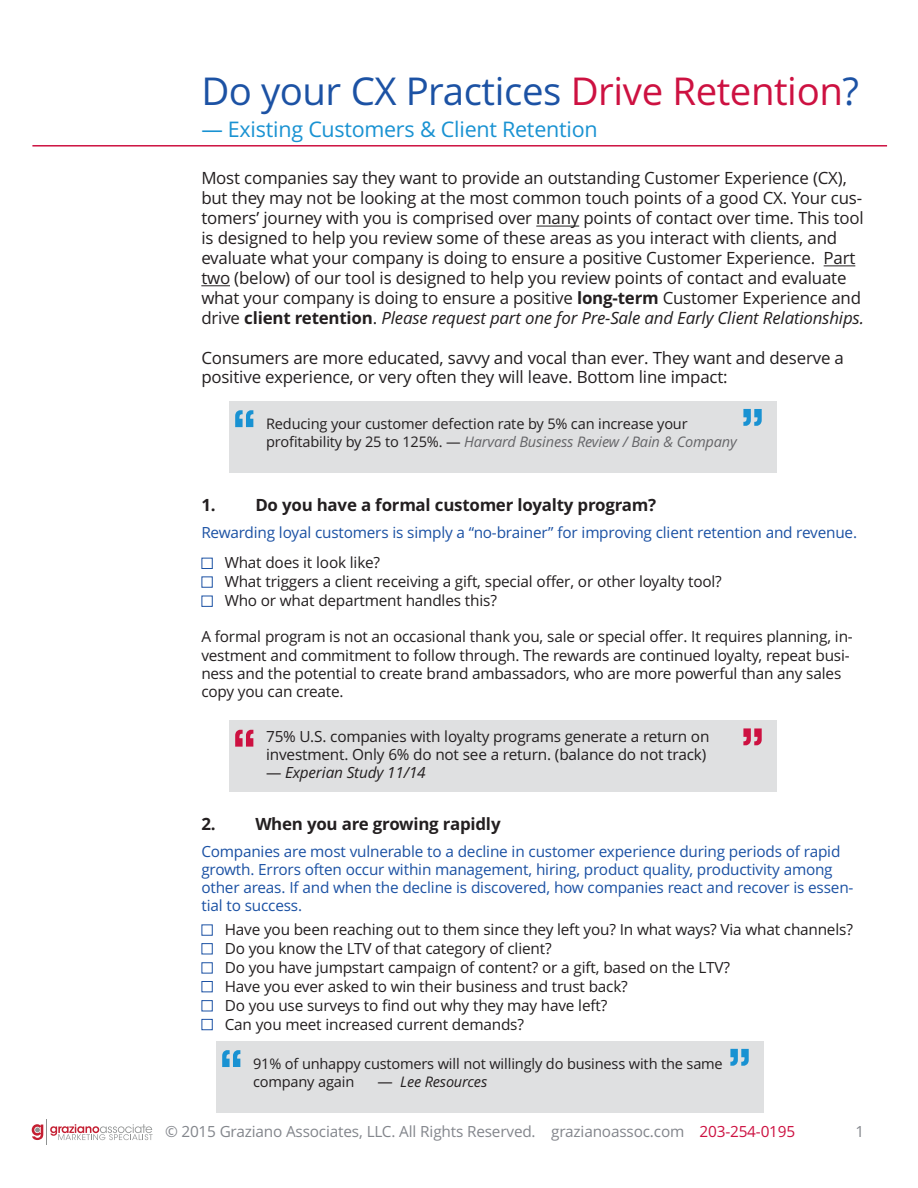
<style>
.page{position:relative;width:918px;height:1188px;background:#fff}
.page>*{position:absolute;margin:0;border:0;box-sizing:border-box;transform-origin:0 0}
.t1{font:54px "Lubalin Demi";color:#1992d2}
.t2{font:54px "Lubalin Demi";color:#cd1141}
.t3{font:37.5px "Open Sans";letter-spacing:-.015em;color:#1c52a4}
.t4{font:21px "Open Sans";letter-spacing:-.015em;color:#1992d2}
.t5{font:16.5px/20px "Open Sans";letter-spacing:-.015em;color:#231f20}
.t6{font:700 16.5px "Open Sans";letter-spacing:-.015em;color:#231f20}
.t7{font:15px/18.1px "Open Sans";letter-spacing:-.015em;color:#231f20}
.t8{font:15px/18.1px "Open Sans";letter-spacing:-.015em;color:#1c52a4}
.t9{font:15px "Open Sans";letter-spacing:-.015em;color:#83868c}
.t10{font:italic 15px "Open Sans";letter-spacing:-.015em;color:#231f20}
.t11{font:14.25px/17.7px "Open Sans";letter-spacing:-.015em;color:#231f20}
.t12{font:italic 14.25px "Open Sans";letter-spacing:-.015em;color:#656568}
.t13{font:italic 14.25px "Open Sans";letter-spacing:-.01em;color:#231f20}
.s1{color:#cd1141}
.s2{font-weight:700}
.s3{font-style:italic}
.s4{font-style:normal;color:#231f20}
.s5{color:#fff}
.s6{font-style:normal}
.s7{font-style:normal;font-size:15px}
</style>
<div class="page">
<div style="left:216px;top:1041px;width:548px;height:71px;background:#dfe0e1"></div>
<hr style="left:536px;top:226px;width:43px;height:1px;background:#231f20">
<hr style="left:824px;top:265px;width:31px;height:1px;background:#231f20">
<svg style="left:201px;top:285px;width:29px;height:1px"></svg>
<svg style="left:32px;top:1120px;width:120px;height:25px"></svg>
<hr style="left:32px;top:145px;width:855px;height:2px;background:#cd1141">
<div style="left:229px;top:401px;width:548px;height:71px;background:#dfe0e1"></div>
<div style="left:229px;top:721px;width:548px;height:71px;background:#dfe0e1"></div>
<h2 class="t3" style="left:201px;top:70px;width:659px">Do your CX Practices <span class="s1">Drive Retention</span>?</h2>
<h3 class="t4" style="left:201px;top:118px;width:398px">— Existing Customers &amp; Client Retention</h3>
<p class="t5" style="left:201px;top:169px;width:664px">Most companies say they want to provide an outstanding Customer Experience (CX), but they may not be looking at the most common touch points of a good CX. Your cus&shy;tomers’ journey with you is comprised over many points of contact over time. This tool is designed to help you review some of these areas as you interact with clients, and evaluate what your company is doing to ensure a positive Customer Experience. Part two (below) of our tool is designed to help you review points of contact and evaluate what your company is doing to ensure a positive <span class="s2">long-term</span> Customer Experience and drive <span class="s2">client retention</span>. <span class="s3">Please request part one for Pre-Sale and Early Client Relationships.</span></p>
<p class="t5" style="left:201px;top:348px;width:644px">Consumers are more educated, savvy and vocal than ever. They want and deserve a positive experience, or very often they will leave. Bottom line impact:</p>
<h1 class="t1" style="left:234px;top:402px;width:23px">“</h1>
<p class="t11" style="left:266px;top:416px;width:423px">Reducing your customer defection rate by 5% can increase your</p>
<h1 class="t1" style="left:742px;top:401px;width:23px">”</h1>
<p class="t12" style="left:266px;top:433px;width:472px"><span class="s4">profitability by 25 to 125%. —</span> Harvard Business Review / Bain &amp; Company</p>
<p class="t6" style="left:201px;top:496px;width:16px">1.</p>
<p class="t6" style="left:255px;top:496px;width:402px">Do you have a formal customer loyalty program?</p>
<p class="t8" style="left:201px;top:524px;width:657px">Rewarding loyal customers is simply a “no-brainer” for improving client retention and revenue.</p>
<p class="t7" style="left:201px;top:554px;width:180px"><span class="s5">■</span> What does it look like?</p>
<p class="t7" style="left:201px;top:573px;width:522px"><span class="s5">■</span> What triggers a client receiving a gift, special offer, or other loyalty tool?</p>
<p class="t7" style="left:201px;top:592px;width:297px"><span class="s5">■</span> Who or what department handles this?</p>
<p class="t7" style="left:201px;top:628px;width:653px">A formal program is not an occasional thank you, sale or special offer. It requires planning, in&shy;vestment and commitment to follow through. The rewards are continued loyalty, repeat busi&shy;ness and the potential to create brand ambassadors, who are more powerful than any sales copy you can create.</p>
<h1 class="t2" style="left:234px;top:722px;width:23px">“</h1>
<p class="t7" style="left:266px;top:727px;width:445px">75% U.S. companies with loyalty programs generate a return on investment. Only 6% do not see a return. (balance do not track)</p>
<p class="t10" style="left:266px;top:764px;width:161px"><span class="s6">—</span> Experian Study 11/14</p>
<h1 class="t2" style="left:742px;top:720px;width:23px">”</h1>
<p class="t6" style="left:201px;top:815px;width:16px">2.</p>
<p class="t6" style="left:255px;top:815px;width:247px">When you are growing rapidly</p>
<p class="t8" style="left:201px;top:843px;width:654px">Companies are most vulnerable to a decline in customer experience during periods of rapid growth. Errors often occur within management, hiring, product quality, productivity among other areas. If and when the decline is discovered, how companies react and recover is essen&shy;tial to success.</p>
<p class="t7" style="left:201px;top:921px;width:653px"><span class="s5">■</span> Have you been reaching out to them since they left you? In what ways? Via what channels?</p>
<p class="t7" style="left:201px;top:940px;width:352px"><span class="s5">■</span> Do you know the LTV of that category of client?</p>
<p class="t7" style="left:201px;top:959px;width:530px"><span class="s5">■</span> Do you have jumpstart campaign of content? or a gift, based on the LTV?</p>
<p class="t7" style="left:201px;top:978px;width:428px"><span class="s5">■</span> Have you ever asked to win their business and trust back?</p>
<p class="t7" style="left:201px;top:997px;width:408px"><span class="s5">■</span> Do you use surveys to find out why they may have left?</p>
<p class="t7" style="left:201px;top:1016px;width:324px"><span class="s5">■</span> Can you meet increased current demands?</p>
<h1 class="t1" style="left:221px;top:1042px;width:23px">“</h1>
<h1 class="t1" style="left:729px;top:1041px;width:23px">”</h1>
<p class="t11" style="left:253px;top:1055px;width:471px">91% of unhappy customers will not willingly do business with the same company again</p>
<p class="t13" style="left:377px;top:1074px;width:111px"><span class="s7">—</span> Lee Resources</p>
<p class="t9" style="left:165px;top:1123px;width:632px">© 2015 Graziano Associates, LLC. All Rights Reserved. grazianoassoc.com <span class="s1">203-254-0195</span></p>
<p class="t9" style="left:855px;top:1123px;width:10px">1</p>
</div>
